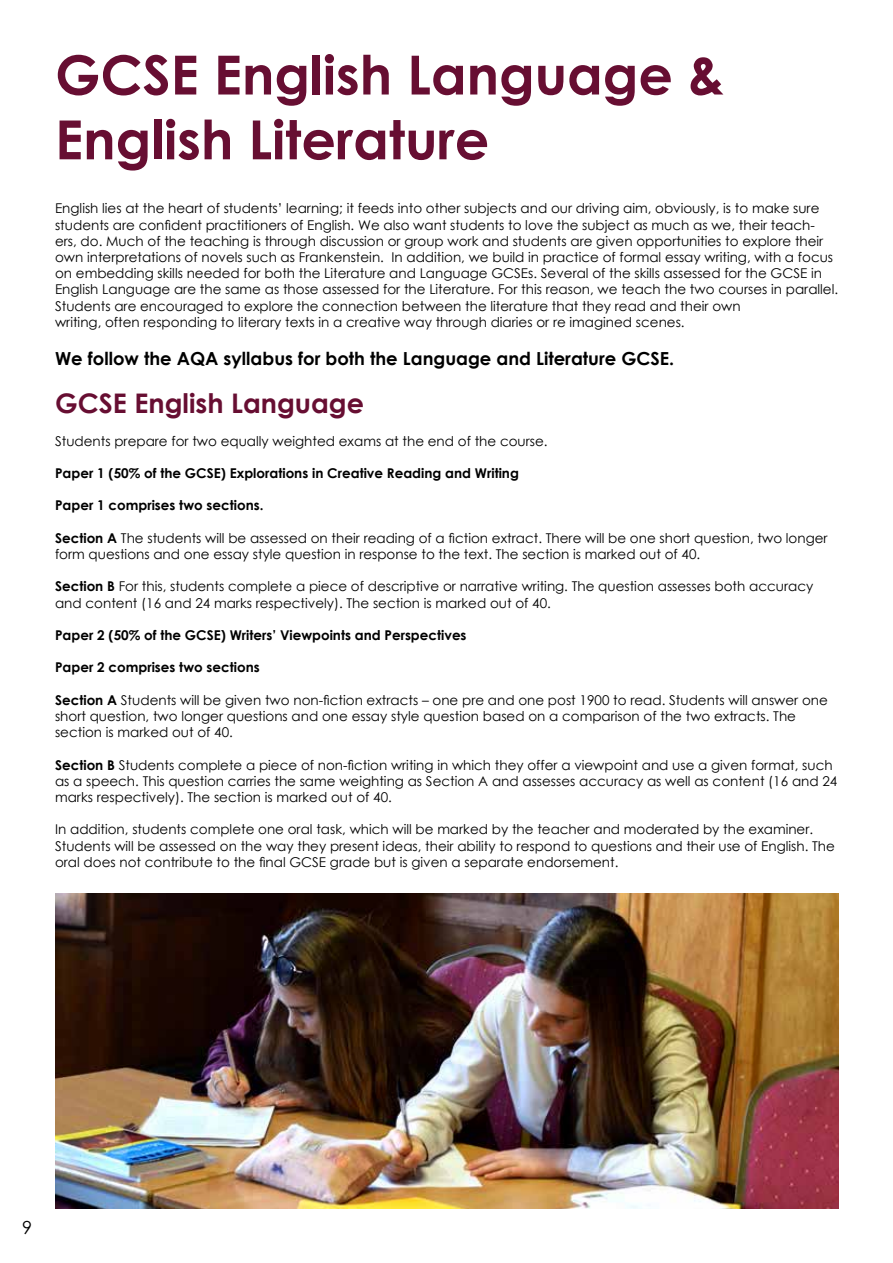
<style>
.page{position:relative;width:893px;height:1263px;background:#fff}
.page>*{position:absolute;margin:0;border:0;box-sizing:border-box;transform-origin:0 0}
.t1{font:700 54px/64.8px "Century Gothic";color:#670e32}
.t2{font:700 27px "Century Gothic";color:#670e32}
.t3{font:700 18px "Century Gothic";color:#000}
.t4{font:18px "Century Gothic";color:#000}
.t5{font:13.5px/16.2px "Century Gothic";color:#000}
.t6{font:700 13.5px "Century Gothic";color:#000}
.s1{font-weight:700}
</style>
<div class="page">
<img style="left:55px;top:893px;width:784px;height:316px">
<h1 class="t1" style="left:55px;top:40px;width:671px">GCSE English Language &amp;<br>English Literature</h1>
<p class="t5" style="left:55px;top:200px;width:785px">English lies at the heart of students’ learning; it feeds into other subjects and our driving aim, obviously, is to make sure students are confident practitioners of English. We also want students to love the subject as much as we, their teach&shy;ers, do. Much of the teaching is through discussion or group work and students are given opportunities to explore their own interpretations of novels such as Frankenstein. In addition, we build in practice of formal essay writing, with a focus on embedding skills needed for both the Literature and Language GCSEs. Several of the skills assessed for the GCSE in English Language are the same as those assessed for the Literature. For this reason, we teach the two courses in parallel.<br>Students are encouraged to explore the connection between the literature that they read and their own<br>writing, often responding to literary texts in a creative way through diaries or re imagined scenes.</p>
<h3 class="t3" style="left:55px;top:344px;width:621px">We follow the AQA syllabus for both the Language and Literature GCSE.</h3>
<h2 class="t2" style="left:55px;top:383px;width:310px">GCSE English Language</h2>
<p class="t5" style="left:55px;top:432px;width:494px">Students prepare for two equally weighted exams at the end of the course.</p>
<p class="t6" style="left:55px;top:463px;width:465px">Paper 1 (50% of the GCSE) Explorations in Creative Reading and Writing</p>
<p class="t6" style="left:55px;top:495px;width:210px">Paper 1 comprises two sections.</p>
<p class="t5" style="left:55px;top:530px;width:774px"><span class="s1">Section A</span> The students will be assessed on their reading of a fiction extract. There will be one short question, two longer form questions and one essay style question in response to the text. The section is marked out of 40.</p>
<p class="t5" style="left:55px;top:578px;width:760px"><span class="s1">Section B</span> For this, students complete a piece of descriptive or narrative writing. The question assesses both accuracy and content (16 and 24 marks respectively). The section is marked out of 40.</p>
<p class="t6" style="left:55px;top:625px;width:413px">Paper 2 (50% of the GCSE) Writers’ Viewpoints and Perspectives</p>
<p class="t6" style="left:55px;top:657px;width:206px">Paper 2 comprises two sections</p>
<p class="t5" style="left:55px;top:692px;width:774px"><span class="s1">Section A</span> Students will be given two non-fiction extracts – one pre and one post 1900 to read. Students will answer one short question, two longer questions and one essay style question based on a comparison of the two extracts. The section is marked out of 40.</p>
<p class="t5" style="left:55px;top:756px;width:784px"><span class="s1">Section B</span> Students complete a piece of non-fiction writing in which they offer a viewpoint and use a given format, such as a speech. This question carries the same weighting as Section A and assesses accuracy as well as content (16 and 24 marks respectively). The section is marked out of 40.</p>
<p class="t5" style="left:55px;top:821px;width:781px">In addition, students complete one oral task, which will be marked by the teacher and moderated by the examiner.<br>Students will be assessed on the way they present ideas, their ability to respond to questions and their use of English. The oral does not contribute to the final GCSE grade but is given a separate endorsement.</p>
<h3 class="t4" style="left:22px;top:1215px;width:11px">9</h3>
</div>
